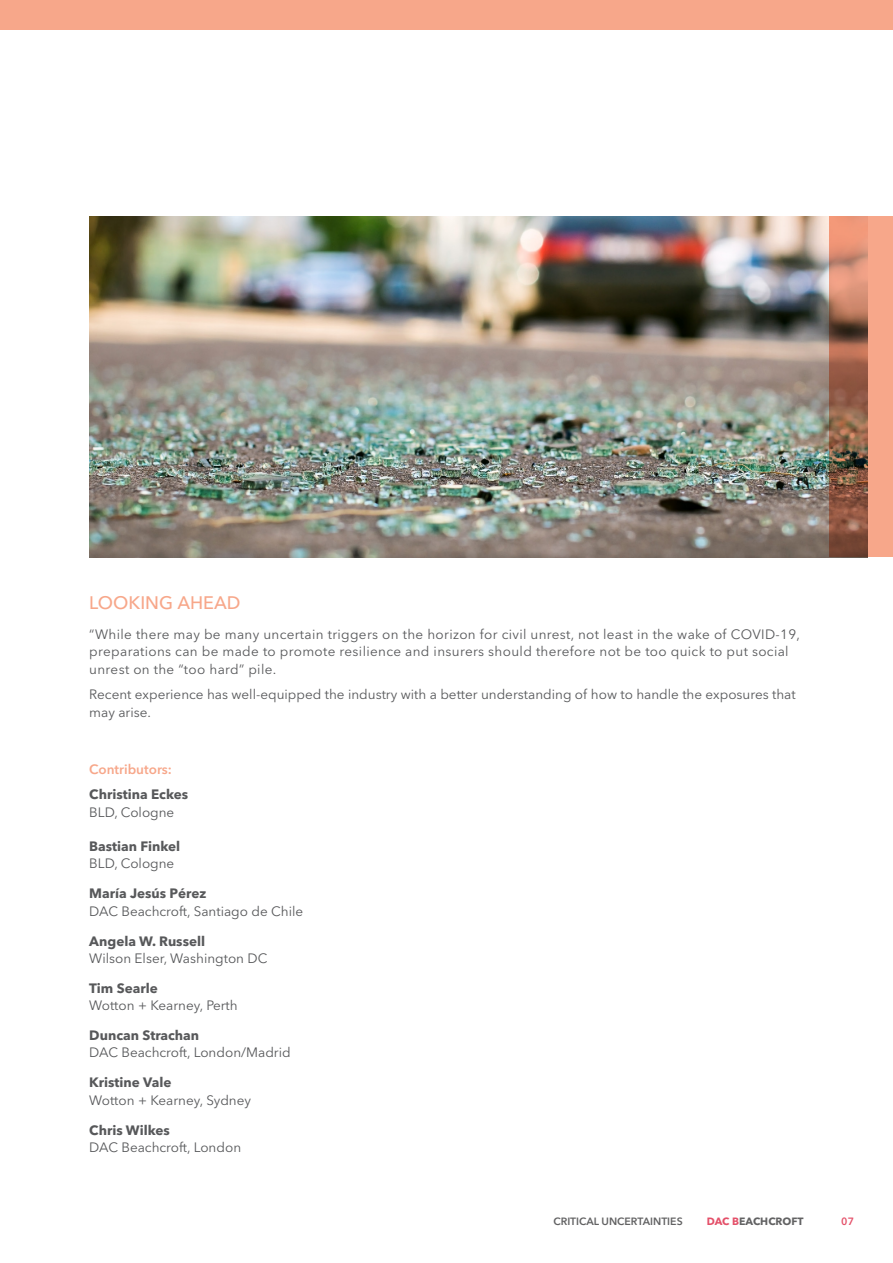
<style>
.page{position:relative;width:893px;height:1263px;background:#fff}
.page>*{position:absolute;margin:0;border:0;box-sizing:border-box;transform-origin:0 0}
.Sub-heading_1_style{font:500 18px "Avenir Next LT Pro";color:#f7a78a}
.Body_copy_style{font:13.5px/17.2px "Avenir Next LT Pro";letter-spacing:.025em;color:#57585a}
.Contributors_email_s{font:13.5px "Avenir Next LT Pro";color:#57585a}
.Body_copy_style-2{font:13.5px/17.2px "Avenir Next LT Pro";color:#57585a}
.Contributors_style{font:700 13.5px "Avenir Next LT Pro";color:#57585a}
.Sub-heading_3_style{font:600 13.5px "Avenir Next LT Pro";color:#f7a78a}
.Contributors_office{font:13.5px "Avenir Next LT Pro";color:#57585a}
.t1{font:600 10.5px "Avenir Next LT Pro";color:#626263}
.t2{font:700 10.5px "Avenir Next LT Pro";color:#626263}
.t3{font:600 10.5px "Avenir Next LT Pro";color:#e45069}
.s1{color:#e45069}
</style>
<div class="page">
<div style="left:0;top:0;width:893px;height:30px;background:#f7a78a"></div>
<img style="left:89px;top:217px;width:740px;height:340px">
<svg style="left:829px;top:217px;width:64px;height:340px;background:#c18067"></svg>
<p class="Sub-heading_1_style" style="left:89px;top:592px;width:153px">LOOKING AHEAD</p>
<p class="Body_copy_style" style="left:89px;top:626px;width:712px">“While there may be many uncertain triggers on the horizon for civil unrest, not least in the wake of COVID-19, preparations can be made to promote resilience and insurers should therefore not be too quick to put social unrest on the “too hard” pile.</p>
<p class="Body_copy_style-2" style="left:89px;top:686px;width:708px">Recent experience has well-equipped the industry with a better understanding of how to handle the exposures that may arise.</p>
<p class="Sub-heading_3_style" style="left:89px;top:761px;width:84px">Contributors:</p>
<p class="Contributors_style" style="left:89px;top:786px;width:100px">Christina Eckes</p>
<p class="Contributors_office" style="left:89px;top:804px;width:87px">BLD, Cologne</p>
<p class="Contributors_style" style="left:89px;top:838px;width:93px">Bastian Finkel</p>
<p class="Contributors_email_s" style="left:89px;top:856px;width:87px">BLD, Cologne</p>
<p class="Contributors_style" style="left:89px;top:885px;width:119px">María Jesús Pérez</p>
<p class="Contributors_email_s" style="left:89px;top:903px;width:215px">DAC Beachcroft, Santiago de Chile</p>
<p class="Contributors_style" style="left:89px;top:933px;width:117px">Angela W. Russell</p>
<p class="Contributors_email_s" style="left:89px;top:950px;width:180px">Wilson Elser, Washington DC</p>
<p class="Contributors_style" style="left:89px;top:980px;width:70px">Tim Searle</p>
<p class="Contributors_email_s" style="left:89px;top:997px;width:150px">Wotton + Kearney, Perth</p>
<p class="Contributors_style" style="left:89px;top:1027px;width:111px">Duncan Strachan</p>
<p class="Contributors_email_s" style="left:89px;top:1045px;width:203px">DAC Beachcroft, London/Madrid</p>
<p class="Contributors_style" style="left:89px;top:1074px;width:84px">Kristine Vale</p>
<p class="Contributors_email_s" style="left:89px;top:1092px;width:163px">Wotton + Kearney, Sydney</p>
<p class="Contributors_style" style="left:89px;top:1122px;width:82px">Chris Wilkes</p>
<p class="Contributors_email_s" style="left:89px;top:1139px;width:153px">DAC Beachcroft, London</p>
<p class="t1" style="left:553px;top:1215px;width:131px">CRITICAL UNCERTAINTIES</p>
<p class="t2" style="left:707px;top:1215px;width:98px"><span class="s1">DAC B</span>EACHCROFT</p>
<p class="t3" style="left:841px;top:1215px;width:15px">07</p>
</div>
